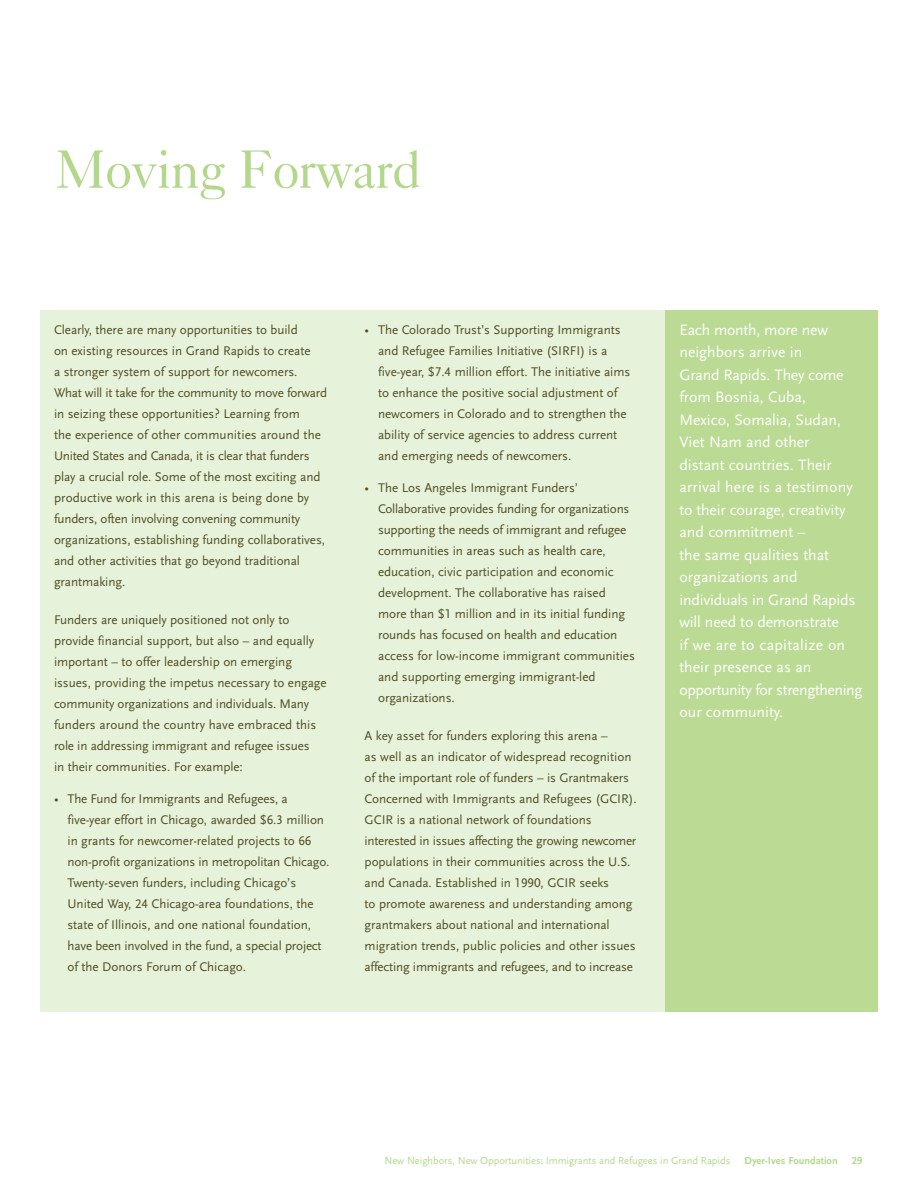
<style>
.page{position:relative;width:918px;height:1188px;background:#fff}
.page>*{position:absolute;margin:0;border:0;box-sizing:border-box;transform-origin:0 0}
.t1{font:54px "Caslon Five Forty";letter-spacing:-.025em;color:#b3d88c}
.t2{font:15.75px/22.5px "Scala Sans LF";color:#fff}
.t3{font:13.2px/21px "Scala Sans LF";letter-spacing:-.005em;color:#524e26}
.t4{font:10.5px "Scala Sans LF";letter-spacing:-.005em;color:#b3d88c}
.t5{font:700 10.5px "Scala Sans LF";color:#b3d88c}
</style>
<div class="page">
<div style="left:40px;top:310px;width:625px;height:702px;background:#e6f2d9"></div>
<div style="left:665px;top:310px;width:213px;height:702px;background:#bbdb95"></div>
<h1 class="t1" style="left:56px;top:150px;width:368px">Moving Forward</h1>
<p class="t3" style="left:54px;top:320px;width:275px">Clearly, there are many opportunities to build<br>on existing resources in Grand Rapids to create<br>a stronger system of support for newcomers.<br>What will it take for the community to move forward in seizing these opportunities? Learning from<br>the experience of other communities around the United States and Canada, it is clear that funders play a crucial role. Some of the most exciting and productive work in this arena is being done by funders, often involving convening community organizations, establishing funding collaboratives, and other activities that go beyond traditional grantmaking.</p>
<p class="t3" style="left:54px;top:611px;width:274px">Funders are uniquely positioned not only to provide financial support, but also – and equally important – to offer leadership on emerging issues, providing the impetus necessary to engage community organizations and individuals. Many funders around the country have embraced this role in addressing immigrant and refugee issues<br>in their communities. For example:</p>
<p class="t3" style="left:68px;top:789px;width:264px;text-indent:-14px">• The Fund for Immigrants and Refugees, a five-year effort in Chicago, awarded $6.3 million in grants for newcomer-related projects to 66 non-profit organizations in metropolitan Chicago.<br>Twenty-seven funders, including Chicago’s United Way, 24 Chicago-area foundations, the state of Illinois, and one national foundation, have been involved in the fund, a special project of the Donors Forum of Chicago.</p>
<p class="t3" style="left:378px;top:320px;width:254px;text-indent:-14px">• The Colorado Trust’s Supporting Immigrants and Refugee Families Initiative (SIRFI) is a five-year, $7.4 million effort. The initiative aims to enhance the positive social adjustment of newcomers in Colorado and to strengthen the ability of service agencies to address current and emerging needs of newcomers.</p>
<p class="t3" style="left:378px;top:478px;width:258px;text-indent:-13px">• The Los Angeles Immigrant Funders’ Collaborative provides funding for organizations supporting the needs of immigrant and refugee communities in areas such as health care, education, civic participation and economic development. The collaborative has raised more than $1 million and in its initial funding rounds has focused on health and education access for low-income immigrant communities and supporting emerging immigrant-led organizations.</p>
<p class="t3" style="left:365px;top:726px;width:274px">A key asset for funders exploring this arena –<br>as well as an indicator of widespread recognition of the important role of funders – is Grantmakers Concerned with Immigrants and Refugees (GCIR).<br>GCIR is a national network of foundations interested in issues affecting the growing newcomer populations in their communities across the U.S. and Canada. Established in 1990, GCIR seeks<br>to promote awareness and understanding among grantmakers about national and international migration trends, public policies and other issues affecting immigrants and refugees, and to increase</p>
<p class="t2" style="left:679px;top:320px;width:184px">Each month, more new neighbors arrive in<br>Grand Rapids. They come from Bosnia, Cuba,<br>Mexico, Somalia, Sudan,<br>Viet Nam and other<br>distant countries. Their arrival here is a testimony to their courage, creativity and commitment –<br>the same qualities that organizations and individuals in Grand Rapids will need to demonstrate<br>if we are to capitalize on their presence as an opportunity for strengthening our community.</p>
<p class="t4" style="left:384px;top:1156px;width:347px">New Neighbors, New Opportunities: Immigrants and Refugees in Grand Rapids</p>
<p class="t5" style="left:745px;top:1156px;width:95px">Dyer-Ives Foundation</p>
<p class="t5" style="left:852px;top:1156px;width:12px">29</p>
</div>
